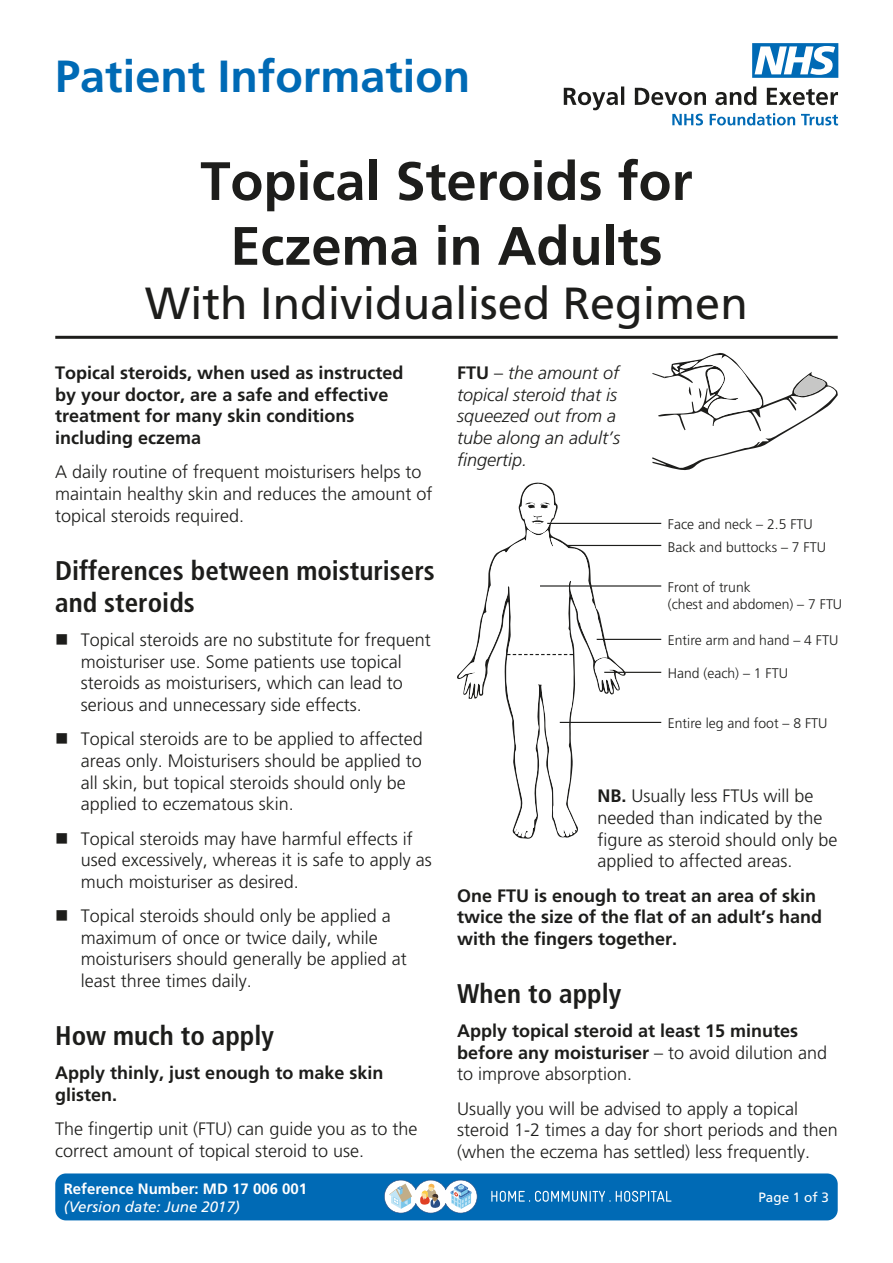
<style>
.page{position:relative;width:893px;height:1263px;background:#fff}
.page>*{position:absolute;margin:0;border:0;box-sizing:border-box;transform-origin:0 0}
.t1{font:700 54px/64.8px "Frutiger 65";color:#1d1d1b;text-align:center}
.t2{font:45px "Frutiger 55 Roman";color:#1d1d1b}
.t3{font:700 45px "Frutiger 65";color:#006ab5}
.t4{font:700 condensed 27px/32.4px "Frutiger 67";color:#1d1d1b}
.t5{font:300 18px/21.6px "Frutiger 45";color:#1d1d1b}
.t6{font:700 18px/21.6px "Frutiger 65";color:#1d1d1b}
.t7{font:italic 300 18px/21.6px "Frutiger 46";color:#1d1d1b}
.t8{font:700 15px "Frutiger 65";color:#fff}
.t9{font:italic 15px "Frutiger 56";color:#fff}
.t10{font:300 13.95px/23.2px "Frutiger 45";color:#1d1d1b}
.t11{font:13.5px "Frutiger 55 Roman";color:#fff}
.s1{font-family:"Frutiger 65";font-weight:700;font-style:normal}
.s2{font-family:"Frutiger 45";font-style:normal}
.s3{font-family:"Frutiger 65";font-weight:700}
.s4{font-family:"Frutiger 45";font-weight:300}
</style>
<div class="page">
<div style="left:55px;top:1173px;width:783px;height:47px;background:#006ab5;border-radius:11px"></div>
<svg style="left:384px;top:1180px;width:93px;height:33px;background:#acc4d4"></svg>
<svg style="left:491px;top:1191px;width:180px;height:11px"></svg>
<svg style="left:564px;top:86px;width:274px;height:39px"></svg>
<svg style="left:752px;top:43px;width:86px;height:35px"></svg>
<hr style="left:55px;top:336px;width:783px;height:3px;background:#1d1d1b">
<svg style="left:652px;top:353px;width:186px;height:118px"></svg>
<svg style="left:457px;top:482px;width:169px;height:357px"></svg>
<svg style="left:459px;top:529px;width:148px;height:309px"></svg>
<svg style="left:594px;top:658px;width:30px;height:35px"></svg>
<svg style="left:520px;top:484px;width:36px;height:50px"></svg>
<svg style="left:507px;top:654px;width:66px;height:1px"></svg>
<hr style="left:547px;top:523px;width:114px;height:1px;background:#1d1d1b">
<hr style="left:566px;top:545px;width:95px;height:1px;background:#1d1d1b">
<hr style="left:540px;top:585px;width:121px;height:2px;background:#1d1d1b">
<hr style="left:597px;top:639px;width:64px;height:1px;background:#1d1d1b">
<hr style="left:604px;top:672px;width:57px;height:1px;background:#1d1d1b">
<hr style="left:560px;top:722px;width:101px;height:1px;background:#1d1d1b">
<h2 class="t3" style="left:55px;top:50px;width:417px">Patient Information</h2>
<h1 class="t1" style="left:200px;top:148px;width:494px">Topical Steroids for<br>Eczema in Adults</h1>
<h2 class="t2" style="left:145px;top:277px;width:604px">With Individualised Regimen</h2>
<p class="t6" style="left:55px;top:362px;width:350px">Topical steroids, when used as instructed by your doctor, are a safe and effective treatment for many skin conditions including eczema</p>
<p class="t5" style="left:55px;top:461px;width:379px">A daily routine of frequent moisturisers helps to maintain healthy skin and reduces the amount of topical steroids required.</p>
<h3 class="t4" style="left:55px;top:554px;width:381px">Differences between moisturisers and steroids</h3>
<p class="t5" style="left:81px;top:629px;width:352px">Topical steroids are no substitute for frequent moisturiser use. Some patients use topical steroids as moisturisers, which can lead to serious and unnecessary side effects.</p>
<p class="t5" style="left:81px;top:728px;width:344px">Topical steroids are to be applied to affected areas only. Moisturisers should be applied to all skin, but topical steroids should only be applied to eczematous skin.</p>
<p class="t5" style="left:81px;top:827px;width:353px">Topical steroids may have harmful effects if used excessively, whereas it is safe to apply as much moisturiser as desired.</p>
<p class="t5" style="left:81px;top:905px;width:328px">Topical steroids should only be applied a maximum of once or twice daily, while moisturisers should generally be applied at least three times daily.</p>
<h3 class="t4" style="left:55px;top:1019px;width:220px">How much to apply</h3>
<p class="t6" style="left:55px;top:1062px;width:330px">Apply thinly, just enough to make skin glisten.</p>
<p class="t5" style="left:55px;top:1118px;width:364px">The fingertip unit (FTU) can guide you as to the correct amount of topical steroid to use.</p>
<p class="t7" style="left:457px;top:362px;width:165px"><span class="s1">FTU</span> <span class="s2">–</span> the amount of topical steroid that is squeezed out from a tube along an adult’s fingertip.</p>
<p class="t10" style="left:668px;top:512px;width:160px">Face and neck – 2.5 FTU<br>Back and buttocks – 7 FTU</p>
<p class="t10" style="left:668px;top:579px;width:176px;line-height:16.8px">Front of trunk<br>(chest and abdomen) – 7 FTU</p>
<p class="t10" style="left:668px;top:629px;width:172px">Entire arm and hand – 4 FTU</p>
<p class="t10" style="left:668px;top:662px;width:122px">Hand (each) – 1 FTU</p>
<p class="t10" style="left:668px;top:711px;width:161px">Entire leg and foot – 8 FTU</p>
<p class="t5" style="left:597px;top:785px;width:242px"><span class="s3">NB.</span> Usually less FTUs will be needed than indicated by the figure as steroid should only be applied to affected areas.</p>
<p class="t6" style="left:457px;top:884px;width:367px">One FTU is enough to treat an area of skin twice the size of the flat of an adult’s hand with the fingers together.</p>
<h3 class="t4" style="left:457px;top:977px;width:166px">When to apply</h3>
<p class="t6" style="left:457px;top:1020px;width:372px">Apply topical steroid at least 15 minutes before any moisturiser <span class="s4">– to avoid dilution and</span></p>
<p class="t5" style="left:457px;top:1057px;width:343px;line-height:34.3px">to improve absorption.<br>Usually you will be advised to apply a topical</p>
<p class="t5" style="left:457px;top:1119px;width:382px">steroid 1-2 times a day for short periods and then (when the eczema has settled) less frequently.</p>
<p class="t8" style="left:64px;top:1179px;width:245px">Reference Number: MD 17 006 001</p>
<p class="t9" style="left:64px;top:1197px;width:178px">(Version date: June 2017)</p>
<p class="t11" style="left:758px;top:1189px;width:72px">Page 1 of 3</p>
</div>
